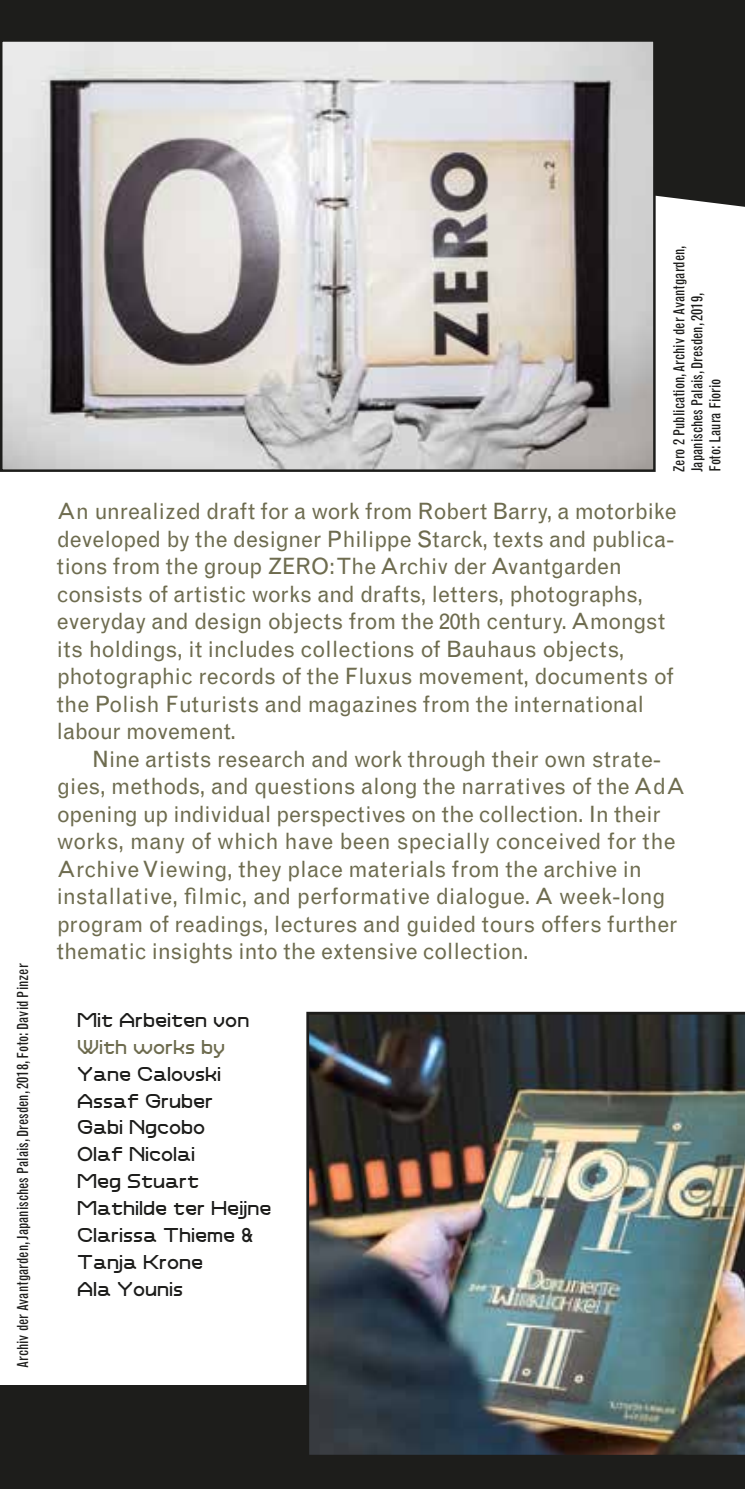
<style>
.page{position:relative;width:745px;height:1489px;background:#fff}
.page>*{position:absolute;margin:0;border:0;box-sizing:border-box;transform-origin:0 0}
.t1{font:22.5px/27.5px "Grotesque MT Std";letter-spacing:-.005em;color:#6e6c4f}
.t2{font:20px/27px "Absolution";color:#1d1d1b}
.t3{font:20px "Absolution";color:#6e6c4f}
.t4{font:condensed 15px/18px "Grotesque MT Std";color:#1d1d1b}
</style>
<div class="page">
<div style="left:0;top:1385px;width:350px;height:103px;background:#1d1d1b"></div>
<div style="left:286px;top:1456px;width:458px;height:32px;background:#1d1d1b"></div>
<img style="left:306px;top:1011px;width:438px;height:445px">
<div style="left:0;top:0;width:744px;height:207px;background:#1d1d1b"></div>
<img style="left:3px;top:42px;width:649px;height:427px">
<div style="left:0;top:39px;width:655px;height:433px;border:2px solid #1d1d1b"></div>
<p class="t4" style="left:14px;top:1367px;width:406px;rotate:-90deg">Archiv der Avantgarden, Japanisches Palais, Dresden, 2018, Foto: David Pinzer</p>
<p class="t4" style="left:669px;top:472px;width:228px;rotate:-90deg">Zero 2 Publication, Archiv der Avantgarden,<br>Japanisches Palais, Dresden, 2019,<br>Foto: Laura Fiorio</p>
<p class="t1" style="left:57px;top:498px;width:621px">An unrealized draft for a work from Robert Barry, a motorbike developed by the designer Philippe Starck, texts and publica&shy;tions from the group ZERO: The Archiv der Avantgarden consists of artistic works and drafts, letters, photographs, everyday and design objects from the 20th century. Amongst its holdings, it includes collections of Bauhaus objects, photographic records of the Fluxus movement, documents of the Polish Futurists and magazines from the international labour movement.</p>
<p class="t1" style="left:57px;top:745px;width:629px;text-indent:35px">Nine artists research and work through their own strate&shy;gies, methods, and questions along the narratives of the AdA opening up individual perspectives on the collection. In their works, many of which have been specially conceived for the Archive Viewing, they place materials from the archive in installative, filmic, and performative dialogue. A week-long program of readings, lectures and guided tours offers further thematic insights into the extensive collection.</p>
<p class="t2" style="left:76px;top:1005px;width:173px">Mit Arbeiten von</p>
<p class="t3" style="left:76px;top:1031px;width:149px">With works by</p>
<p class="t2" style="left:76px;top:1059px;width:196px">Yane Calovski<br>Assaf Gruber<br>Gabi Ngcobo<br>Olaf Nicolai<br>Meg Stuart<br>Mathilde ter Heijne<br>Clarissa Thieme &amp;<br>Tanja Krone<br>Ala Younis</p>
</div>
